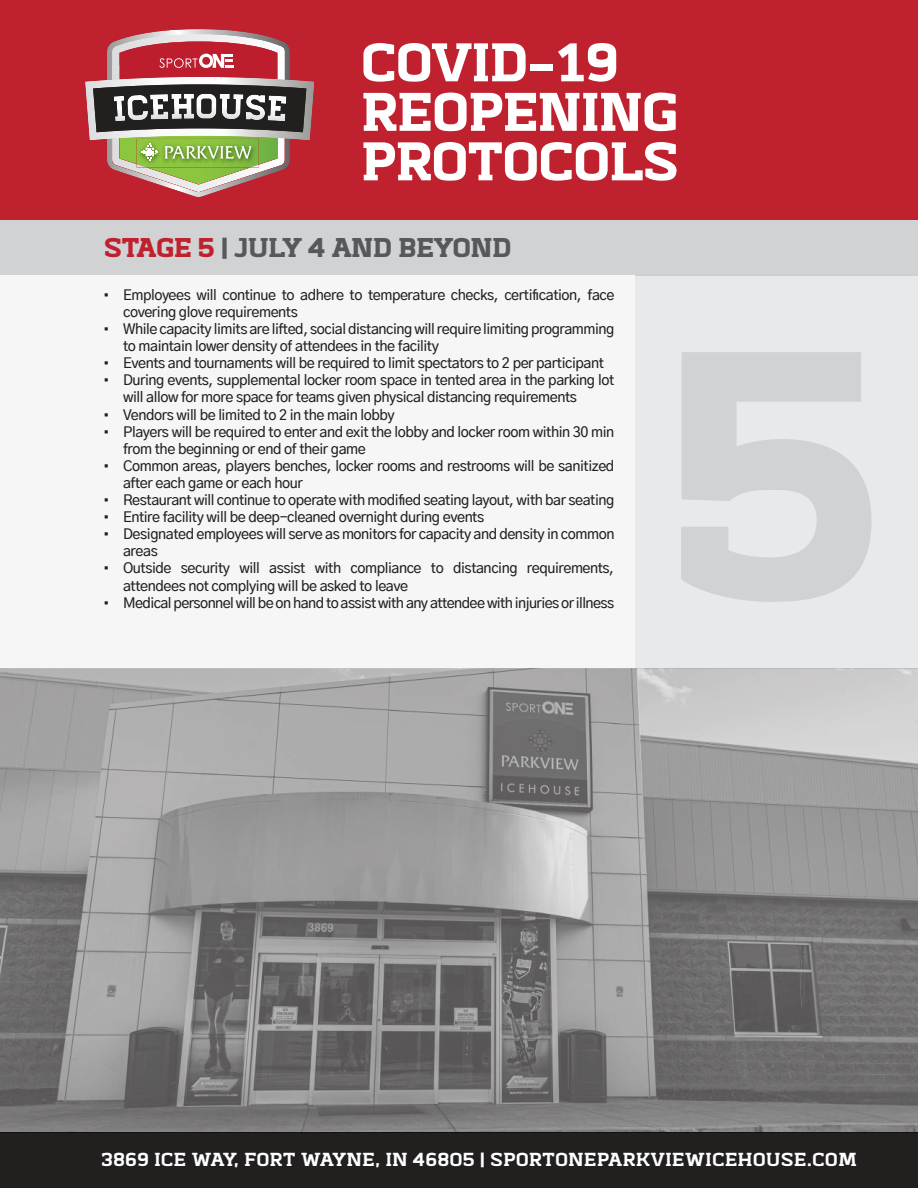
<style>
.page{position:relative;width:918px;height:1188px;background:#fff}
.page>*{position:absolute;margin:0;border:0;box-sizing:border-box;transform-origin:0 0}
.t1{font:900 450px "Abula";color:#d1d2d4}
.t2{font:900 69px/49.5px "Abula";letter-spacing:-.02em;color:#fff}
.t3{font:900 34.5px "Abula";letter-spacing:-.02em;color:#57585a}
.t4{font:700 24px "Abula";color:#fff}
.t5{font:500 14.25px/17.1px "Gothic A1";letter-spacing:-.03em;color:#221f1f}
.s1{color:#c0212f}
</style>
<div class="page">
<div style="left:0;top:0;width:918px;height:220px;background:#c0212f"></div>
<img style="left:107px;top:29px;width:183px;height:168px">
<img style="left:112px;top:34px;width:173px;height:4px">
<img style="left:112px;top:140px;width:173px;height:52px">
<img style="left:137px;top:140px;width:122px;height:24px">
<img style="left:137px;top:164px;width:122px;height:3px">
<svg style="left:142px;top:144px;width:16px;height:16px"></svg>
<svg style="left:164px;top:146px;width:87px;height:13px"></svg>
<img style="left:85px;top:81px;width:229px;height:59px">
<svg style="left:89px;top:38px;width:221px;height:98px"></svg>
<img style="left:114px;top:96px;width:11px;height:25px">
<img style="left:127px;top:95px;width:21px;height:25px">
<img style="left:150px;top:94px;width:18px;height:26px">
<img style="left:171px;top:94px;width:23px;height:25px">
<img style="left:196px;top:94px;width:21px;height:25px">
<img style="left:220px;top:94px;width:24px;height:25px">
<img style="left:246px;top:95px;width:19px;height:25px">
<img style="left:267px;top:95px;width:19px;height:26px">
<div style="left:0;top:1133px;width:918px;height:55px;background:#221f1f"></div>
<div style="left:0;top:220px;width:918px;height:55px;background:#d1d2d4"></div>
<div style="left:635px;top:275px;width:283px;height:394px;background:#e8e9ea"></div>
<div style="left:0;top:275px;width:635px;height:394px;background:#f6f6f7"></div>
<img style="left:0;top:669px;width:918px;height:464px">
<h2 class="t2" style="left:361px;top:33px;width:320px">COVID-19<br>REOPENING<br>PROTOCOLS</h2>
<h3 class="t3" style="left:104px;top:225px;width:409px"><span class="s1">STAGE 5</span> | JULY 4 AND BEYOND</h3>
<p class="t5" style="left:123px;top:286px;width:493px;text-indent:-20px">• Employees will continue to adhere to temperature checks, certification, face covering glove requirements</p>
<p class="t5" style="left:123px;top:322px;width:493px;text-indent:-20px">• While capacity limits are lifted, social distancing will require limiting programming to maintain lower density of attendees in the facility</p>
<p class="t5" style="left:103px;top:354px;width:503px">• Events and tournaments will be required to limit spectators to 2 per participant</p>
<p class="t5" style="left:123px;top:371px;width:493px;text-indent:-20px">• During events, supplemental locker room space in tented area in the parking lot will allow for more space for teams given physical distancing requirements</p>
<p class="t5" style="left:103px;top:405px;width:293px">• Vendors will be limited to 2 in the main lobby</p>
<p class="t5" style="left:123px;top:424px;width:493px;text-indent:-20px">• Players will be required to enter and exit the lobby and locker room within 30 min from the beginning or end of their game</p>
<p class="t5" style="left:123px;top:459px;width:493px;text-indent:-20px">• Common areas, players benches, locker rooms and restrooms will be sanitized after each game or each hour</p>
<p class="t5" style="left:103px;top:491px;width:513px">• Restaurant will continue to operate with modified seating layout, with bar seating</p>
<p class="t5" style="left:103px;top:508px;width:383px">• Entire facility will be deep-cleaned overnight during events</p>
<p class="t5" style="left:123px;top:525px;width:493px;text-indent:-20px">• Designated employees will serve as monitors for capacity and density in common areas</p>
<p class="t5" style="left:123px;top:561px;width:493px;text-indent:-20px">• Outside security will assist with compliance to distancing requirements, attendees not complying will be asked to leave</p>
<p class="t5" style="left:103px;top:595px;width:513px">• Medical personnel will be on hand to assist with any attendee with injuries or illness</p>
<h1 class="t1" style="left:663px;top:181px;width:228px">5</h1>
<h3 class="t4" style="left:101px;top:1144px;width:757px">3869 ICE WAY, FORT WAYNE, IN 46805 | SPORTONEPARKVIEWICEHOUSE.COM</h3>
</div>
